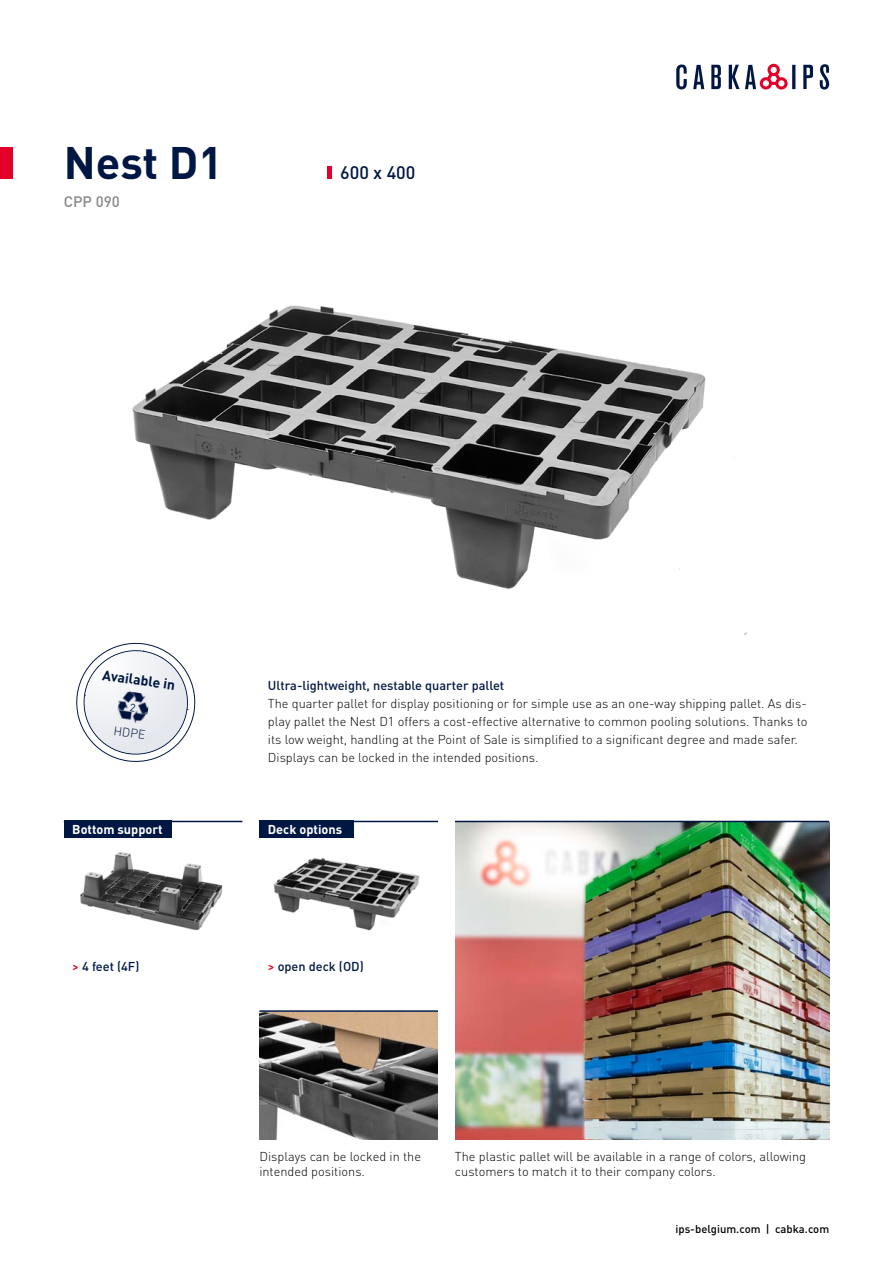
<style>
.page{position:relative;width:893px;height:1263px;background:#fff}
.page>*{position:absolute;margin:0;border:0;box-sizing:border-box;transform-origin:0 0}
.t1{font:700 45px "DIN Pro";color:#001744}
.t2{font:500 18px "DIN Pro";color:#001744}
.t3{font:500 15px "DIN Pro";color:#87888a}
.t4{font:700 13.95px "DIN Pro";color:#001744}
.t5{font:300 12.75px/18px "DIN Pro";color:#000}
.t6{font:500 12.75px "DIN Pro";color:#001744}
.t7{font:700 12.75px "DIN Pro";color:#fff}
.t8{font:300 12.3px "DIN Pro";color:#001744}
.t9{font:500 11.25px "DIN Pro";color:#000}
.s1{color:#e2002b}
</style>
<div class="page">
<div style="left:0;top:147px;width:13px;height:32px;background:#e2002b"></div>
<div style="left:327px;top:166px;width:5px;height:13px;background:#e2002b"></div>
<img style="left:132px;top:305px;width:615px;height:330px">
<img style="left:80px;top:852px;width:143px;height:79px">
<img style="left:273px;top:858px;width:147px;height:73px">
<img style="left:455px;top:822px;width:374px;height:318px">
<hr style="left:259px;top:1010px;width:179px;height:2px;background:#001744">
<hr style="left:455px;top:821px;width:374px;height:1px;background:#001744">
<hr style="left:892px;top:1191px;width:1px;height:72px;background:#ebedf1">
<hr style="left:64px;top:821px;width:178px;height:1px;background:#001744">
<hr style="left:259px;top:821px;width:179px;height:1px;background:#001744">
<img style="left:259px;top:1012px;width:179px;height:128px">
<div style="left:64px;top:821px;width:108px;height:17px;background:#001744"></div>
<div style="left:259px;top:821px;width:95px;height:17px;background:#001744"></div>
<svg style="left:676px;top:64px;width:153px;height:26px"></svg>
<svg style="left:76px;top:642px;width:120px;height:120px"></svg>
<h1 class="t1" style="left:64px;top:132px;width:161px">Nest D1</h1>
<p class="t3" style="left:64px;top:191px;width:57px">CPP 090</p>
<h2 class="t2" style="left:340px;top:160px;width:77px">600 x 400</h2>
<p class="t4" style="left:104px;top:665px;width:75px;rotate:8deg">Available in</p>
<p class="t6" style="left:268px;top:676px;width:238px">Ultra-lightweight, nestable quarter pallet</p>
<p class="t5" style="left:268px;top:693px;width:541px">The quarter pallet for display positioning or for simple use as an one-way shipping pallet. As dis&shy;play pallet the Nest D1 offers a cost-effective alternative to common pooling solutions. Thanks to its low weight, handling at the Point of Sale is simplified to a significant degree and made safer.<br>Displays can be locked in the intended positions.</p>
<p class="t8" style="left:115px;top:722px;width:34px;rotate:8deg">HDPE</p>
<p class="t7" style="left:72px;top:821px;width:92px">Bottom support</p>
<p class="t7" style="left:268px;top:821px;width:76px">Deck options</p>
<p class="t6" style="left:72px;top:957px;width:69px"><span class="s1">&gt;</span> 4 feet (4F)</p>
<p class="t6" style="left:268px;top:957px;width:97px"><span class="s1">&gt;</span> open deck (OD)</p>
<p class="t5" style="left:259px;top:1148px;width:163px;line-height:15px">Displays can be locked in the intended positions.</p>
<p class="t5" style="left:455px;top:1148px;width:352px;line-height:15px">The plastic pallet will be available in a range of colors, allowing customers to match it to their company colors.</p>
<p class="t9" style="left:675px;top:1221px;width:155px">ips-belgium.com | cabka.com</p>
</div>
